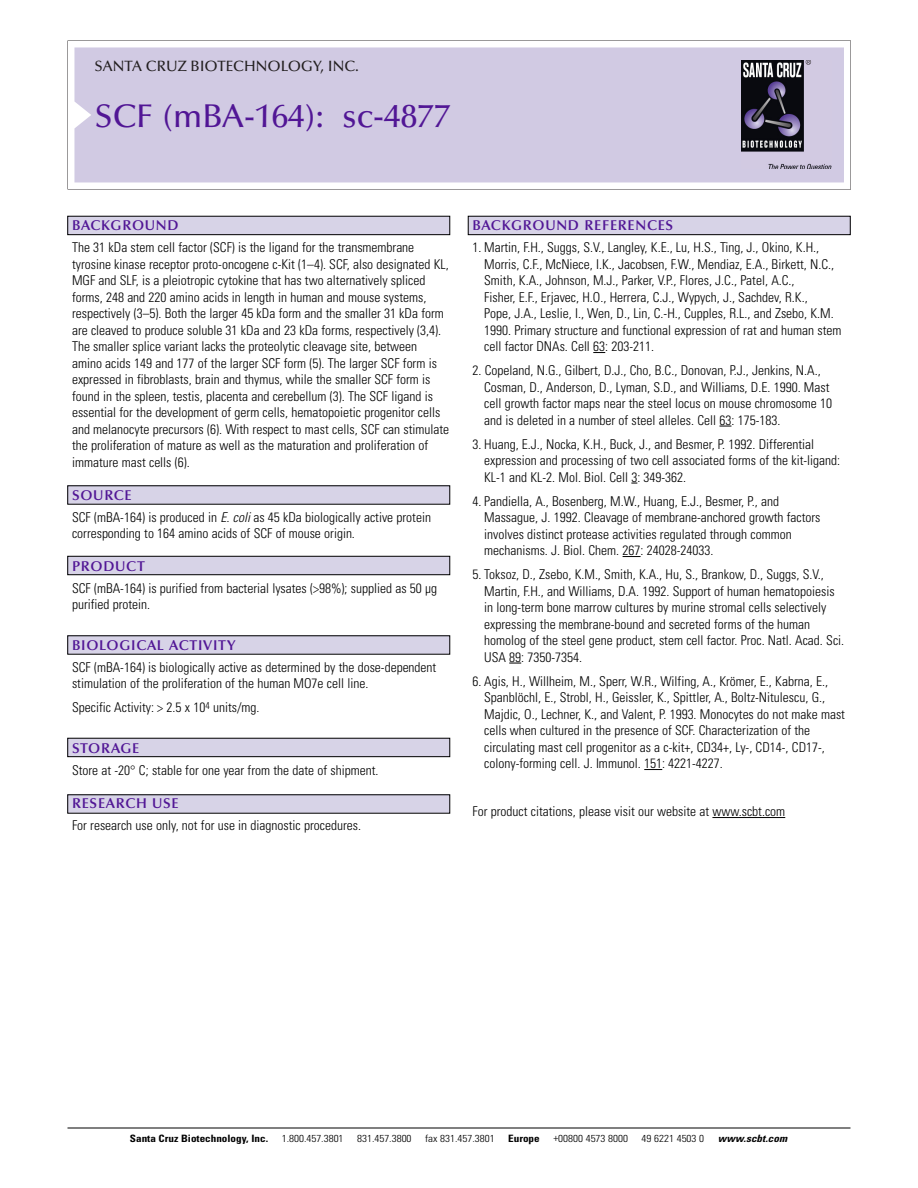
<style>
.page{position:relative;width:918px;height:1188px;background:#fff}
.page>*{position:absolute;margin:0;border:0;box-sizing:border-box;transform-origin:0 0}
.t1{font:500 33px "Optima";color:#511695}
.t2{font:500 15px "Optima";color:#231f20}
.t3{font:600 14.25px "Optima";letter-spacing:.05em;color:#511695}
.t4{font:300 condensed 13.5px/16.5px "Univers";color:#000}
.t5{font:300 condensed 10.2px "Univers";color:#000;scale:1.1 1}
.t6{font:700 condensed 10.2px "Univers";color:#000;scale:1.1 1}
.t7{font:italic 700 condensed 10.2px "Univers";letter-spacing:.005em;color:#000;scale:1.1 1}
.s1{font-style:italic}
</style>
<div class="page">
<div style="left:468px;top:216px;width:382px;height:19px;background:#d7d3e7"></div>
<div style="left:468px;top:216px;width:382px;height:19px;border:1px solid #000"></div>
<svg style="left:68px;top:40px;width:783px;height:149px"></svg>
<div style="left:74px;top:47px;width:770px;height:135px;background:#d1cae3"></div>
<img style="left:741px;top:60px;width:90px;height:108px">
<svg style="left:593px;top:352px;width:12px;height:1px"></svg>
<svg style="left:719px;top:426px;width:12px;height:1px"></svg>
<svg style="left:623px;top:556px;width:18px;height:1px"></svg>
<svg style="left:509px;top:663px;width:12px;height:1px"></svg>
<svg style="left:644px;top:769px;width:18px;height:1px"></svg>
<hr style="left:712px;top:817px;width:73px;height:1px;background:#000">
<hr style="left:68px;top:1128px;width:782px;height:1px;background:#000">
<div style="left:68px;top:795px;width:382px;height:18px;background:#d7d3e7"></div>
<div style="left:68px;top:738px;width:382px;height:19px;background:#d7d3e7"></div>
<div style="left:68px;top:738px;width:382px;height:19px;border:1px solid #000"></div>
<div style="left:68px;top:636px;width:382px;height:18px;background:#d7d3e7"></div>
<div style="left:68px;top:556px;width:382px;height:19px;background:#d7d3e7"></div>
<div style="left:68px;top:556px;width:382px;height:19px;border:1px solid #000"></div>
<div style="left:68px;top:486px;width:382px;height:18px;background:#d7d3e7"></div>
<div style="left:68px;top:216px;width:382px;height:19px;background:#d7d3e7"></div>
<div style="left:68px;top:216px;width:382px;height:19px;border:1px solid #000"></div>
<p class="t2" style="left:94px;top:61px;width:266px">SANTA CRUZ BIOTECHNOLOGY, INC.</p>
<h1 class="t1" style="left:94px;top:103px;width:357px">SCF (mBA-164): sc-4877</h1>
<p class="t3" style="left:72px;top:220px;width:108px">BACKGROUND</p>
<p class="t4" style="left:72px;top:240px;width:379px">The 31 kDa stem cell factor (SCF) is the ligand for the transmembrane tyrosine kinase receptor proto-oncogene c-Kit (1–4). SCF, also designated KL, MGF and SLF, is a pleiotropic cytokine that has two alternatively spliced forms, 248 and 220 amino acids in length in human and mouse systems, respectively (3–5). Both the larger 45 kDa form and the smaller 31 kDa form are cleaved to produce soluble 31 kDa and 23 kDa forms, respectively (3,4).<br>The smaller splice variant lacks the proteolytic cleavage site, between amino acids 149 and 177 of the larger SCF form (5). The larger SCF form is expressed in fibroblasts, brain and thymus, while the smaller SCF form is found in the spleen, testis, placenta and cerebellum (3). The SCF ligand is essential for the development of germ cells, hematopoietic progenitor cells and melanocyte precursors (6). With respect to mast cells, SCF can stimulate the proliferation of mature as well as the maturation and proliferation of immature mast cells (6).</p>
<p class="t3" style="left:72px;top:489px;width:61px">SOURCE</p>
<p class="t4" style="left:72px;top:510px;width:360px">SCF (mBA-164) is produced in <span class="s1">E. coli</span> as 45 kDa biologically active protein corresponding to 164 amino acids of SCF of mouse origin.</p>
<p class="t3" style="left:72px;top:561px;width:74px">PRODUCT</p>
<p class="t4" style="left:72px;top:581px;width:367px">SCF (mBA-164) is purified from bacterial lysates (&gt;98%); supplied as 50 µg purified protein.</p>
<p class="t3" style="left:72px;top:639px;width:165px">BIOLOGICAL ACTIVITY</p>
<p class="t4" style="left:72px;top:660px;width:366px">SCF (mBA-164) is biologically active as determined by the dose-dependent stimulation of the proliferation of the human MO7e cell line.</p>
<p class="t4" style="left:72px;top:701px;width:189px">Specific Activity: &gt; 2.5 x 10<sup>4</sup> units/mg.</p>
<p class="t3" style="left:72px;top:742px;width:69px">STORAGE</p>
<p class="t4" style="left:72px;top:763px;width:308px">Store at -20° C; stable for one year from the date of shipment.</p>
<p class="t3" style="left:72px;top:797px;width:108px">RESEARCH USE</p>
<p class="t4" style="left:72px;top:818px;width:290px">For research use only, not for use in diagnostic procedures.</p>
<p class="t3" style="left:473px;top:220px;width:202px">BACKGROUND REFERENCES</p>
<p class="t4" style="left:484px;top:240px;width:359px;text-indent:-12px">1. Martin, F.H., Suggs, S.V., Langley, K.E., Lu, H.S., Ting, J., Okino, K.H., Morris, C.F., McNiece, I.K., Jacobsen, F.W., Mendiaz, E.A., Birkett, N.C., Smith, K.A., Johnson, M.J., Parker, V.P., Flores, J.C., Patel, A.C.,<br>Fisher, E.F., Erjavec, H.O., Herrera, C.J., Wypych, J., Sachdev, R.K.,<br>Pope, J.A., Leslie, I., Wen, D., Lin, C.-H., Cupples, R.L., and Zsebo, K.M.<br>1990. Primary structure and functional expression of rat and human stem cell factor DNAs. Cell 63: 203-211.</p>
<p class="t4" style="left:484px;top:363px;width:350px;text-indent:-12px">2. Copeland, N.G., Gilbert, D.J., Cho, B.C., Donovan, P.J., Jenkins, N.A., Cosman, D., Anderson, D., Lyman, S.D., and Williams, D.E. 1990. Mast cell growth factor maps near the steel locus on mouse chromosome 10 and is deleted in a number of steel alleles. Cell 63: 175-183.</p>
<p class="t4" style="left:484px;top:437px;width:357px;text-indent:-12px">3. Huang, E.J., Nocka, K.H., Buck, J., and Besmer, P. 1992. Differential expression and processing of two cell associated forms of the kit-ligand:<br>KL-1 and KL-2. Mol. Biol. Cell 3: 349-362.</p>
<p class="t4" style="left:484px;top:494px;width:338px;text-indent:-12px">4. Pandiella, A., Bosenberg, M.W., Huang, E.J., Besmer, P., and Massague, J. 1992. Cleavage of membrane-anchored growth factors involves distinct protease activities regulated through common mechanisms. J. Biol. Chem. 267: 24028-24033.</p>
<p class="t4" style="left:484px;top:567px;width:362px;text-indent:-12px">5. Toksoz, D., Zsebo, K.M., Smith, K.A., Hu, S., Brankow, D., Suggs, S.V., Martin, F.H., and Williams, D.A. 1992. Support of human hematopoiesis in long-term bone marrow cultures by murine stromal cells selectively expressing the membrane-bound and secreted forms of the human homolog of the steel gene product, stem cell factor. Proc. Natl. Acad. Sci.<br>USA 89: 7350-7354.</p>
<p class="t4" style="left:484px;top:674px;width:362px;text-indent:-12px">6. Agis, H., Willheim, M., Sperr, W.R., Wilfing, A., Krömer, E., Kabrna, E., Spanblöchl, E., Strobl, H., Geissler, K., Spittler, A., Boltz-Nitulescu, G., Majdic, O., Lechner, K., and Valent, P. 1993. Monocytes do not make mast cells when cultured in the presence of SCF. Characterization of the circulating mast cell progenitor as a c-kit+, CD34+, Ly-, CD14-, CD17-, colony-forming cell. J. Immunol. 151: 4221-4227.</p>
<p class="t4" style="left:473px;top:804px;width:314px">For product citations, please visit our website at www.scbt.com</p>
<p class="t6" style="left:130px;top:1135px;width:127px">Santa Cruz Biotechnology, Inc.</p>
<p class="t5" style="left:282px;top:1135px;width:58px">1.800.457.3801</p>
<p class="t5" style="left:357px;top:1135px;width:51px">831.457.3800</p>
<p class="t5" style="left:425px;top:1135px;width:65px">fax 831.457.3801</p>
<p class="t6" style="left:508px;top:1135px;width:30px">Europe</p>
<p class="t5" style="left:553px;top:1135px;width:69px">+00800 4573 8000</p>
<p class="t5" style="left:642px;top:1135px;width:58px">49 6221 4503 0</p>
<p class="t7" style="left:718px;top:1135px;width:64px">www.scbt.com</p>
</div>
